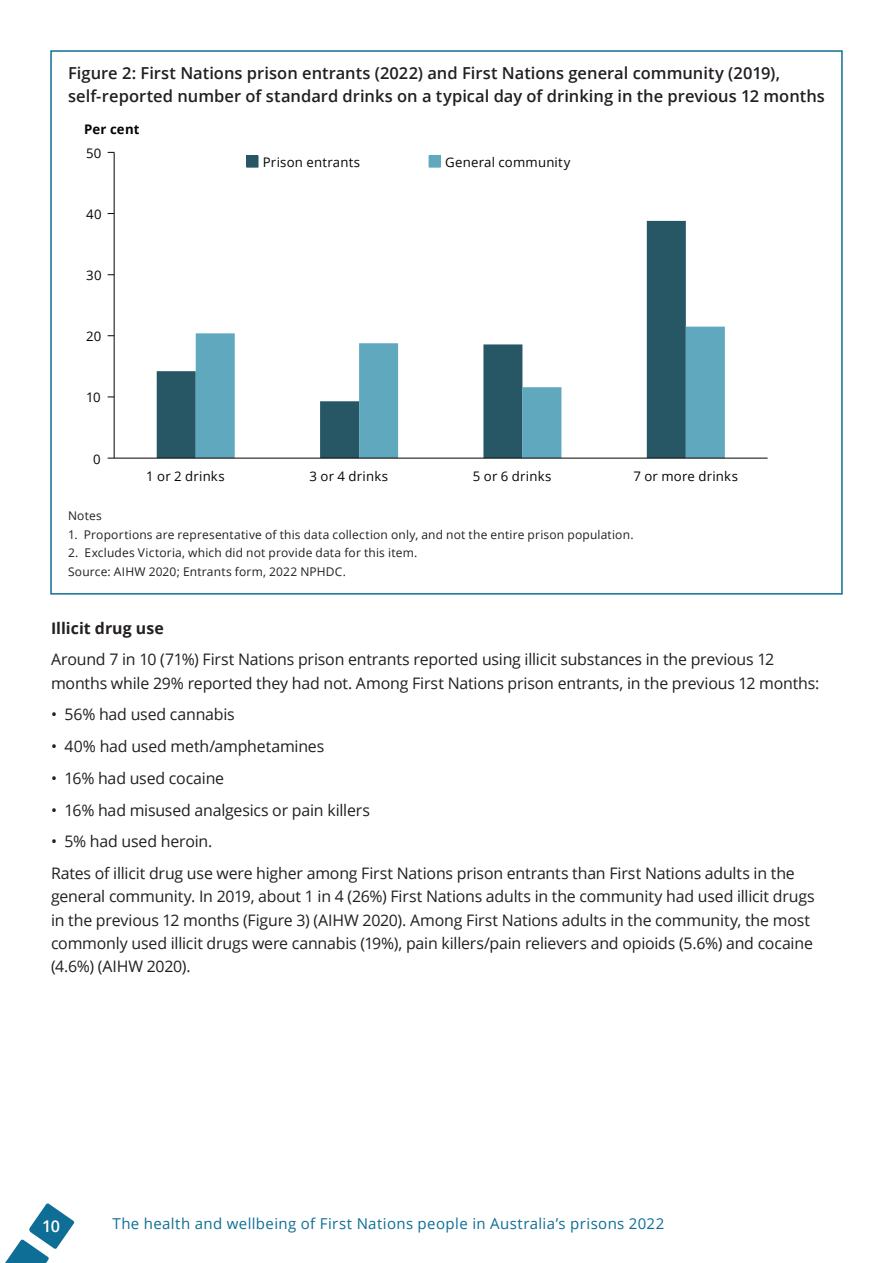
<style>
.page{position:relative;width:893px;height:1263px;background:#fff}
.page>*{position:absolute;margin:0;border:0;box-sizing:border-box;transform-origin:0 0}
.Figure_head{font:600 16.5px/23.2px "Open Sans";color:#231f20}
.t1{font:600 16.2px "Open Sans";color:#fff}
.Body_text{font:15.9px/23.2px "Open Sans";letter-spacing:-.01em;color:#231f20}
.t2{font:700 15.9px "Open Sans";color:#231f20}
.t3{font:15px "Open Sans";letter-spacing:.025em;color:#0e6e95}
.t4{font:13.2px "Open Sans";letter-spacing:.015em;color:#040503}
.t5{font:700 13.2px "Open Sans";letter-spacing:.01em;color:#040503}
.Figure_notes_and_source{font:12px "Open Sans";letter-spacing:.015em;color:#231f20}
</style>
<div class="page">
<svg style="left:5px;top:1203px;width:69px;height:60px"></svg>
<svg style="left:157px;top:221px;width:529px;height:237px"></svg>
<svg style="left:196px;top:327px;width:529px;height:131px"></svg>
<hr style="left:114px;top:152px;width:1px;height:306px;background:#040503">
<hr style="left:114px;top:458px;width:654px;height:1px;background:#040503">
<div style="left:247px;top:156px;width:11px;height:11px;background:#275665"></div>
<div style="left:246px;top:155px;width:13px;height:13px;border:1px solid #275665"></div>
<div style="left:429px;top:156px;width:11px;height:11px;background:#5fa8be"></div>
<div style="left:429px;top:155px;width:12px;height:13px;border:1px solid #5fa8be"></div>
<p class="Figure_head" style="left:68px;top:61px;width:758px">Figure 2: First Nations prison entrants (2022) and First Nations general community (2019), self-reported number of standard drinks on a typical day of drinking in the previous 12 months</p>
<p class="t5" style="left:84px;top:120px;width:57px">Per cent</p>
<p class="t4" style="left:86px;top:144px;width:17px">50</p>
<p class="t4" style="left:86px;top:205px;width:17px">40</p>
<p class="t4" style="left:86px;top:266px;width:17px">30</p>
<p class="t4" style="left:86px;top:327px;width:17px">20</p>
<p class="t4" style="left:263px;top:153px;width:99px">Prison entrants</p>
<p class="t4" style="left:445px;top:153px;width:127px">General community</p>
<p class="t4" style="left:86px;top:389px;width:16px">10</p>
<p class="t4" style="left:93px;top:450px;width:9px">0</p>
<p class="t4" style="left:146px;top:467px;width:80px">1 or 2 drinks</p>
<p class="t4" style="left:310px;top:467px;width:80px">3 or 4 drinks</p>
<p class="t4" style="left:473px;top:467px;width:80px">5 or 6 drinks</p>
<p class="t4" style="left:633px;top:467px;width:106px">7 or more drinks</p>
<p class="Figure_notes_and_source" style="left:68px;top:508px;width:35px">Notes</p>
<p class="Figure_notes_and_source" style="left:68px;top:526px;width:567px">1. Proportions are representative of this data collection only, and not the entire prison population.</p>
<p class="Figure_notes_and_source" style="left:68px;top:545px;width:351px">2. Excludes Victoria, which did not provide data for this item.</p>
<p class="Figure_notes_and_source" style="left:68px;top:563px;width:279px">Source: AIHW 2020; Entrants form, 2022 NPHDC.</p>
<h4 class="t2" style="left:51px;top:617px;width:114px">Illicit drug use</h4>
<p class="Body_text" style="left:51px;top:648px;width:770px">Around 7 in 10 (71%) First Nations prison entrants reported using illicit substances in the previous 12 months while 29% reported they had not. Among First Nations prison entrants, in the previous 12 months:</p>
<p class="Body_text" style="left:51px;top:703px;width:185px">• 56% had used cannabis</p>
<p class="Body_text" style="left:51px;top:734px;width:275px">• 40% had used meth/amphetamines</p>
<p class="Body_text" style="left:51px;top:766px;width:175px">• 16% had used cocaine</p>
<p class="Body_text" style="left:51px;top:798px;width:320px">• 16% had misused analgesics or pain killers</p>
<p class="Body_text" style="left:51px;top:830px;width:163px">• 5% had used heroin.</p>
<p class="Body_text" style="left:51px;top:861px;width:765px">Rates of illicit drug use were higher among First Nations prison entrants than First Nations adults in the general community. In 2019, about 1 in 4 (26%) First Nations adults in the community had used illicit drugs in the previous 12 months (Figure 3) (AIHW 2020). Among First Nations adults in the community, the most commonly used illicit drugs were cannabis (19%), pain killers/pain relievers and opioids (5.6%) and cocaine (4.6%) (AIHW 2020).</p>
<p class="t1" style="left:42px;top:1215px;width:20px">10</p>
<p class="t3" style="left:112px;top:1213px;width:553px">The health and wellbeing of First Nations people in Australia’s prisons 2022</p>
</div>
